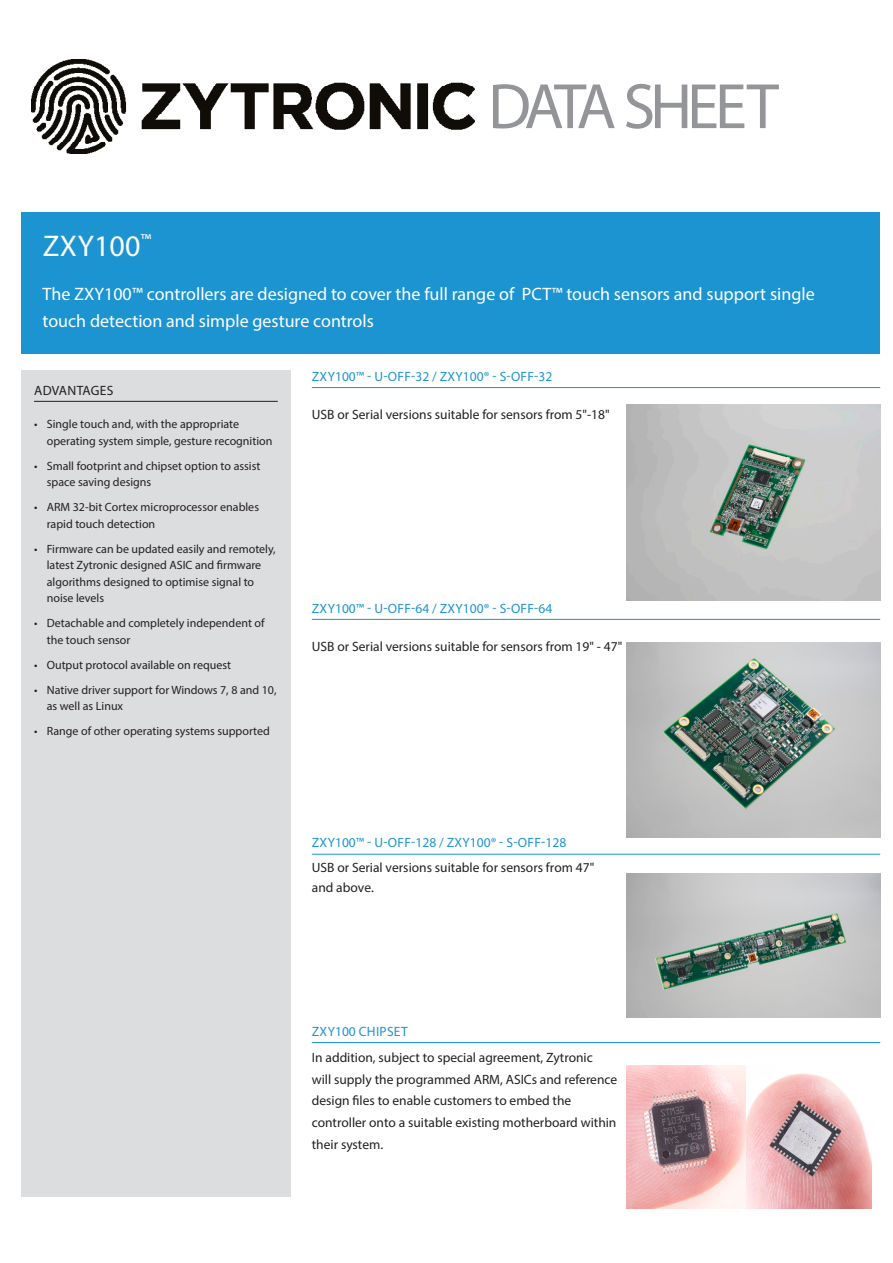
<style>
.page{position:relative;width:893px;height:1263px;background:#fff}
.page>*{position:absolute;margin:0;border:0;box-sizing:border-box;transform-origin:0 0}
.t1{font:64.65px "Myriad Pro";letter-spacing:-.08em;color:#939598}
.t2{font:30px "Myriad Pro";letter-spacing:.01em;color:#fff}
.t3{font:18px/27px "Myriad Pro";color:#fff}
.underline{font:13.5px "Myriad Pro";color:#231f20}
.underline-2{font:13.5px "Myriad Pro";letter-spacing:.015em;color:#1c94d2}
.underline-3{font:13.5px "Myriad Pro";letter-spacing:.02em;color:#231f20}
.t4{font:12px/16.5px "Myriad Pro";color:#231f20}
</style>
<div class="page">
<img style="left:32px;top:59px;width:443px;height:95px">
<div style="left:21px;top:213px;width:859px;height:141px;background:#1c94d2"></div>
<div style="left:21px;top:371px;width:270px;height:826px;background:#dcdddf"></div>
<hr style="left:34px;top:401px;width:244px;height:1px;background:#231f20">
<hr style="left:312px;top:387px;width:568px;height:1px;background:#1c94d2">
<hr style="left:312px;top:619px;width:568px;height:1px;background:#1c94d2">
<hr style="left:312px;top:854px;width:568px;height:1px;background:#1c94d2">
<hr style="left:312px;top:1042px;width:568px;height:1px;background:#1c94d2">
<img style="left:746px;top:1073px;width:126px;height:135px">
<img style="left:626px;top:405px;width:254px;height:195px">
<img style="left:626px;top:642px;width:254px;height:196px">
<img style="left:626px;top:874px;width:254px;height:143px">
<img style="left:626px;top:1065px;width:120px;height:143px">
<h1 class="t1" style="left:488px;top:67px;width:292px">DATA SHEET</h1>
<p class="t2" style="left:43px;top:228px;width:110px">ZXY100<sup>™</sup></p>
<p class="t3" style="left:43px;top:281px;width:774px">The ZXY100™ controllers are designed to cover the full range of PCT™ touch sensors and support single touch detection and simple gesture controls</p>
<p class="underline-3" style="left:34px;top:382px;width:81px">ADVANTAGES</p>
<p class="t4" style="left:47px;top:416px;width:227px;text-indent:-13px">• Single touch and, with the appropriate operating system simple, gesture recognition</p>
<p class="t4" style="left:47px;top:457px;width:215px;text-indent:-13px">• Small footprint and chipset option to assist space saving designs</p>
<p class="t4" style="left:47px;top:499px;width:214px;text-indent:-13px">• ARM 32-bit Cortex microprocessor enables rapid touch detection</p>
<p class="t4" style="left:47px;top:540px;width:230px;text-indent:-13px">• Firmware can be updated easily and remotely, latest Zytronic designed ASIC and firmware algorithms designed to optimise signal to noise levels</p>
<p class="t4" style="left:47px;top:615px;width:219px;text-indent:-13px">• Detachable and completely independent of the touch sensor</p>
<p class="t4" style="left:34px;top:656px;width:199px">• Output protocol available on request</p>
<p class="t4" style="left:47px;top:681px;width:231px;text-indent:-13px">• Native driver support for Windows 7, 8 and 10, as well as Linux</p>
<p class="t4" style="left:34px;top:723px;width:237px">• Range of other operating systems supported</p>
<p class="underline-2" style="left:312px;top:368px;width:242px">ZXY100™ - U-OFF-32 / ZXY100® - S-OFF-32</p>
<p class="underline" style="left:312px;top:406px;width:299px">USB or Serial versions suitable for sensors from 5"-18"</p>
<p class="underline-2" style="left:312px;top:600px;width:242px">ZXY100™ - U-OFF-64 / ZXY100® - S-OFF-64</p>
<p class="underline" style="left:312px;top:638px;width:312px">USB or Serial versions suitable for sensors from 19" - 47"</p>
<p class="underline-2" style="left:312px;top:834px;width:256px">ZXY100™ - U-OFF-128 / ZXY100® - S-OFF-128</p>
<p class="underline" style="left:312px;top:859px;width:284px">USB or Serial versions suitable for sensors from 47"</p>
<p class="underline" style="left:312px;top:879px;width:64px">and above.</p>
<p class="underline-2" style="left:312px;top:1023px;width:97px">ZXY100 CHIPSET</p>
<p class="underline" style="left:312px;top:1049px;width:282px">In addition, subject to special agreement, Zytronic</p>
<p class="underline" style="left:312px;top:1071px;width:307px">will supply the programmed ARM, ASICs and reference</p>
<p class="underline" style="left:312px;top:1092px;width:261px">design files to enable customers to embed the</p>
<p class="underline" style="left:312px;top:1114px;width:306px">controller onto a suitable existing motherboard within</p>
<p class="underline" style="left:312px;top:1136px;width:73px">their system.</p>
</div>
